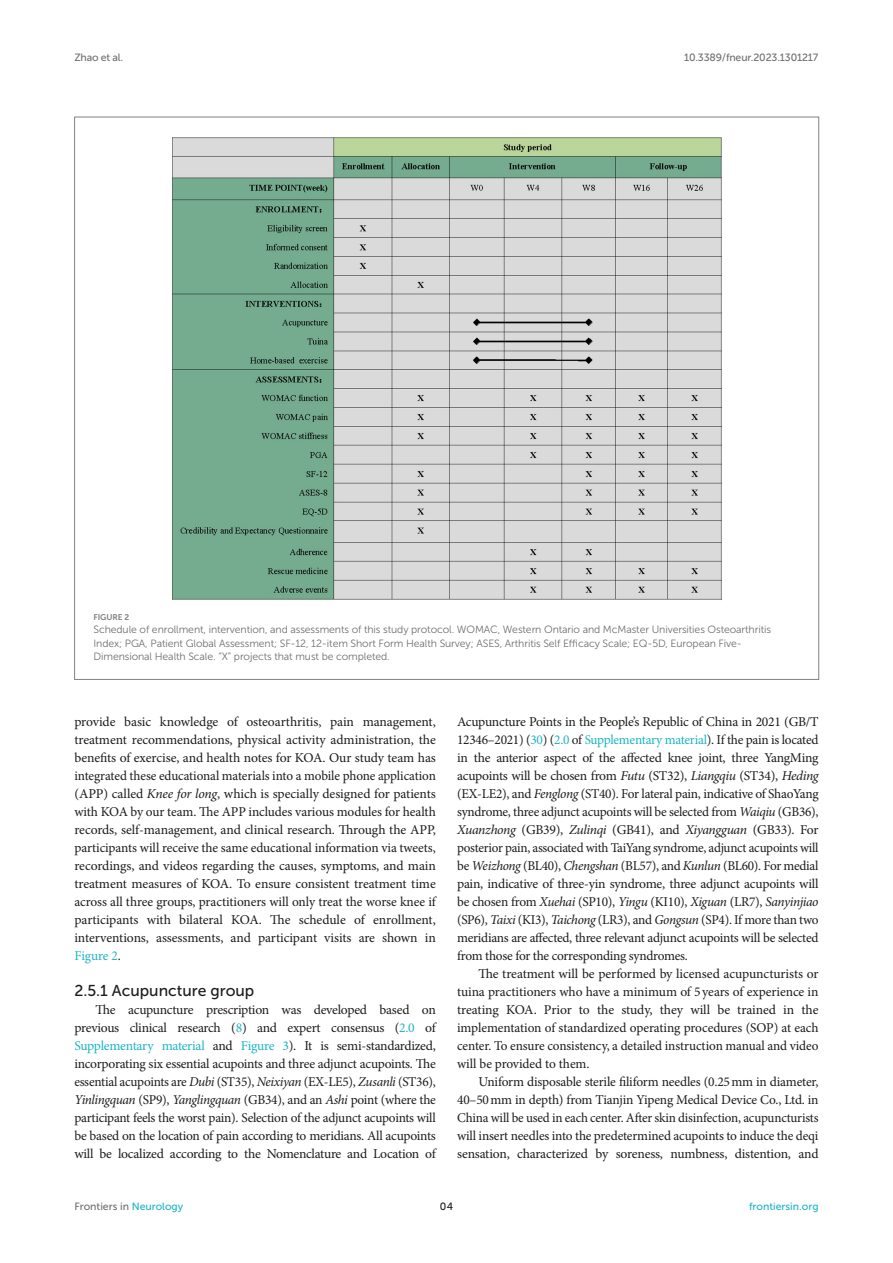
<style>
.page{position:relative;width:893px;height:1263px;background:#fff}
.page>*{position:absolute;margin:0;border:0;box-sizing:border-box;transform-origin:0 0}
.HEAD_3{font:15.75px "Museo Sans 500";color:#1b1c1b}
.TEXT_FLUSH{font:13.5px/18px "Minion Pro";letter-spacing:-.02em;color:#1b1c1b;text-align:justify}
.TEXT{font:13.5px/18px "Minion Pro";letter-spacing:-.015em;color:#1b1c1b;text-align:justify}
.FIG_LEG{font:10.5px/13.5px "Museo Sans 300";letter-spacing:-.01em;color:#706f70}
.t1{font:10.5px "Museo Sans 500";letter-spacing:-.015em;color:#706f70}
.t2{font:10.5px "Museo Sans 500";color:#1db5c3}
.t3{font:10.5px "Museo Sans 500";color:#1b1c1b}
.FIG_HD{font:8.25px "Museo Sans 700";letter-spacing:-.01em;color:#7e7f7f}
.s1{font-style:italic}
.s2{color:#1db5c3}
</style>
<div class="page">
<img style="left:172px;top:137px;width:550px;height:463px">
<p class="t1" style="left:74px;top:51px;width:50px">Zhao et al.</p>
<p class="t1" style="left:684px;top:51px;width:136px">10.3389/fneur.2023.1301217</p>
<p class="FIG_HD" style="left:94px;top:612px;width:37px">FIGURE 2</p>
<p class="FIG_LEG" style="left:94px;top:623px;width:679px">Schedule of enrollment, intervention, and assessments of this study protocol. WOMAC, Western Ontario and McMaster Universities Osteoarthritis<br>Index; PGA, Patient Global Assessment; SF-12, 12-item Short Form Health Survey; ASES, Arthritis Self Efficacy Scale; EQ-5D, European Five-<br>Dimensional Health Scale. “X” projects that must be completed.</p>
<p class="TEXT_FLUSH" style="left:74px;top:713px;width:363px">provide basic knowledge of osteoarthritis, pain management, treatment recommendations, physical activity administration, the benefits of exercise, and health notes for KOA. Our study team has integrated these educational materials into a mobile phone application (APP) called <span class="s1">Knee for long</span>, which is specially designed for patients with KOA by our team. The APP includes various modules for health records, self-management, and clinical research. Through the APP, participants will receive the same educational information via tweets, recordings, and videos regarding the causes, symptoms, and main treatment measures of KOA. To ensure consistent treatment time across all three groups, practitioners will only treat the worse knee if participants with bilateral KOA. The schedule of enrollment, interventions, assessments, and participant visits are shown in <span class="s2">Figure 2</span>.</p>
<p class="HEAD_3" style="left:74px;top:982px;width:182px">2.5.1 Acupuncture group</p>
<p class="TEXT_FLUSH" style="left:74px;top:1001px;width:363px;text-indent:21px">The acupuncture prescription was developed based on previous clinical research (<span class="s2">8</span>) and expert consensus (<span class="s2">2.0</span> of <span class="s2">Supplementary material</span> and <span class="s2">Figure 3</span>). It is semi-standardized, incorporating six essential acupoints and three adjunct acupoints. The essential acupoints are <span class="s1">Dubi</span> (ST35), <span class="s1">Neixiyan</span> (EX-LE5), <span class="s1">Zusanli</span> (ST36), <span class="s1">Yinlingquan</span> (SP9), <span class="s1">Yanglingquan</span> (GB34), and an <span class="s1">Ashi</span> point (where the participant feels the worst pain). Selection of the adjunct acupoints will be based on the location of pain according to meridians. All acupoints will be localized according to the Nomenclature and Location of</p>
<p class="TEXT_FLUSH" style="left:457px;top:713px;width:363px">Acupuncture Points in the People’s Republic of China in 2021 (GB/T 12346–2021) (<span class="s2">30</span>) (<span class="s2">2.0</span> of <span class="s2">Supplementary material</span>). If the pain is located in the anterior aspect of the affected knee joint, three YangMing acupoints will be chosen from <span class="s1">Futu</span> (ST32), <span class="s1">Liangqiu</span> (ST34), <span class="s1">Heding </span>(EX-LE2), and <span class="s1">Fenglong</span> (ST40). For lateral pain, indicative of ShaoYang syndrome, three adjunct acupoints will be selected from <span class="s1">Waiqiu</span> (GB36), <span class="s1">Xuanzhong</span> (GB39), <span class="s1">Zulinqi</span> (GB41), and <span class="s1">Xiyangguan</span> (GB33). For posterior pain, associated with TaiYang syndrome, adjunct acupoints will be <span class="s1">Weizhong</span> (BL40), <span class="s1">Chengshan</span> (BL57), and <span class="s1">Kunlun</span> (BL60). For medial pain, indicative of three-yin syndrome, three adjunct acupoints will be chosen from <span class="s1">Xuehai</span> (SP10), <span class="s1">Yingu</span> (KI10), <span class="s1">Xiguan</span> (LR7), <span class="s1">Sanyinjiao </span>(SP6), <span class="s1">Taixi</span> (KI3), <span class="s1">Taichong</span> (LR3), and <span class="s1">Gongsun</span> (SP4). If more than two meridians are affected, three relevant adjunct acupoints will be selected from those for the corresponding syndromes.</p>
<p class="TEXT" style="left:457px;top:965px;width:363px;text-indent:21px">The treatment will be performed by licensed acupuncturists or tuina practitioners who have a minimum of 5years of experience in treating KOA. Prior to the study, they will be trained in the implementation of standardized operating procedures (SOP) at each center. To ensure consistency, a detailed instruction manual and video will be provided to them.</p>
<p class="TEXT" style="left:457px;top:1073px;width:363px;text-indent:21px">Uniform disposable sterile filiform needles (0.25mm in diameter, 40–50mm in depth) from Tianjin Yipeng Medical Device Co., Ltd. in China will be used in each center. After skin disinfection, acupuncturists will insert needles into the predetermined acupoints to induce the deqi sensation, characterized by soreness, numbness, distention, and</p>
<p class="t1" style="left:74px;top:1200px;width:110px">Frontiers in <span class="s2">Neurology</span></p>
<p class="t3" style="left:440px;top:1200px;width:15px">04</p>
<p class="t2" style="left:749px;top:1200px;width:71px">frontiersin.org</p>
</div>
